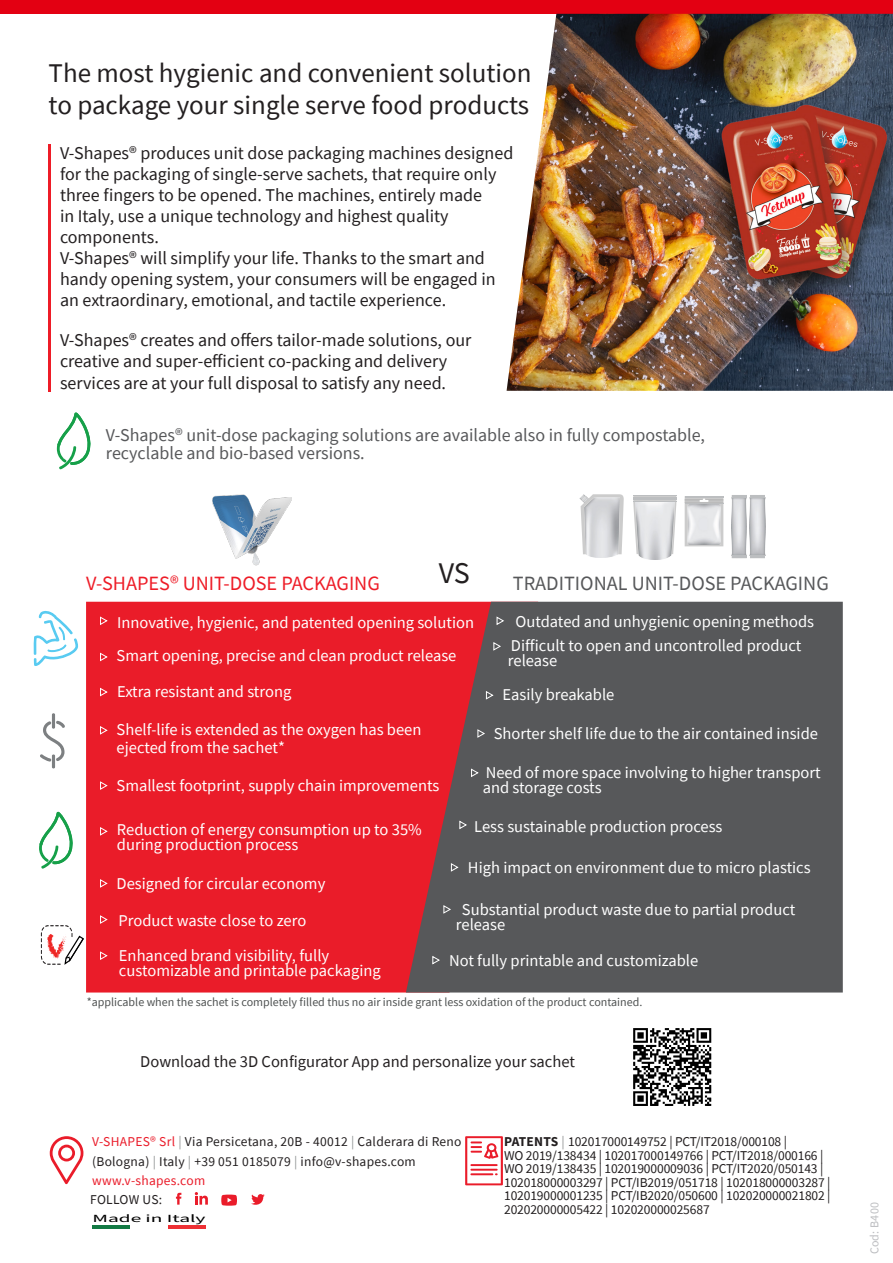
<style>
.page{position:relative;width:893px;height:1263px;background:#fff}
.page>*{position:absolute;margin:0;border:0;box-sizing:border-box;transform-origin:0 0}
.t1{font:30px "Source Sans Pro";color:#231f20}
.t2{font:27px/32.4px "Source Sans Pro";color:#231f20}
.t3{font:20.25px "Source Sans Pro";color:#57585a}
.t4{font:20.25px "Source Sans Pro";color:#ee1c27}
.t5{font:18px/21px "Source Sans Pro";color:#231f20}
.t6{font:18px/18px "Source Sans Pro";color:#57585a}
.t7{font:16.5px/15px "Source Sans Pro";color:#fff}
.t8{font:16.5px "Source Sans Pro";color:#231f20}
.t9{font:13.5px/13.5px "Source Sans Pro";letter-spacing:-.01em;color:#231f20}
.t10{font:13.5px/19.5px "Source Sans Pro";letter-spacing:.02em;color:#231f20}
.t11{font:13.5px "Source Sans Pro";letter-spacing:.02em;color:#ea1c2a}
.t12{font:13.5px "Source Sans Pro";letter-spacing:.01em;color:#231f20}
.t13{font:12px "Source Sans Pro";color:#4f5252}
.t14{font:12px "Source Sans Pro";letter-spacing:.02em;color:#bcbdc0}
.t15{font:10.95px "Source Sans Pro";color:#000001;scale:1.96 1}
.s1{color:#ea1c2a}
.s2{color:#929595}
.s3{font-weight:700}
</style>
<div class="page">
<div style="left:86px;top:602px;width:320px;height:390px;background:#ea1c29"></div>
<svg style="left:33px;top:610px;width:46px;height:56px"></svg>
<svg style="left:40px;top:715px;width:25px;height:54px"></svg>
<div style="left:52px;top:713px;width:3px;height:16px;border:2px solid #7d8082"></div>
<svg style="left:39px;top:811px;width:34px;height:58px"></svg>
<svg style="left:41px;top:925px;width:43px;height:40px"></svg>
<img style="left:585px;top:554px;width:35px;height:4px">
<svg style="left:579px;top:494px;width:45px;height:60px;background:#d4d5d7"></svg>
<svg style="left:633px;top:496px;width:43px;height:31px"></svg>
<img style="left:635px;top:502px;width:40px;height:57px">
<hr style="left:633px;top:501px;width:43px;height:1px;background:#bcbec0">
<hr style="left:633px;top:499px;width:43px;height:1px;background:#bcbec0">
<hr style="left:633px;top:498px;width:43px;height:1px;background:#bcbec0">
<hr style="left:633px;top:497px;width:43px;height:1px;background:#bcbec0">
<hr style="left:633px;top:495px;width:43px;height:1px;background:#bcbec0">
<svg style="left:685px;top:498px;width:38px;height:48px;background:#dbdbdd"></svg>
<hr style="left:685px;top:497px;width:38px;height:1px;background:#bcbec0">
<hr style="left:685px;top:496px;width:38px;height:1px;background:#bcbec0">
<img style="left:731px;top:498px;width:16px;height:58px">
<img style="left:750px;top:498px;width:15px;height:58px">
<svg style="left:732px;top:556px;width:33px;height:3px"></svg>
<svg style="left:732px;top:495px;width:33px;height:3px"></svg>
<svg style="left:465px;top:1136px;width:38px;height:49px"></svg>
<hr style="left:470px;top:1173px;width:23px;height:2px;background:#ea1c2a">
<svg style="left:50px;top:1136px;width:33px;height:48px"></svg>
<svg style="left:176px;top:1193px;width:5px;height:11px"></svg>
<svg style="left:195px;top:1192px;width:13px;height:12px"></svg>
<svg style="left:221px;top:1194px;width:16px;height:12px"></svg>
<img style="left:633px;top:1028px;width:79px;height:78px">
<div style="left:0;top:0;width:893px;height:14px;background:#e30012"></div>
<svg style="left:406px;top:602px;width:437px;height:390px;background:#655255"></svg>
<hr style="left:49px;top:144px;width:2px;height:247px;background:#ee1c27">
<svg style="left:56px;top:412px;width:35px;height:58px"></svg>
<img style="left:507px;top:14px;width:386px;height:377px">
<hr style="left:168px;top:1225px;width:38px;height:4px;background:#ee3034">
<hr style="left:92px;top:1225px;width:38px;height:4px;background:#137a44">
<svg style="left:100px;top:616px;width:8px;height:9px"></svg>
<svg style="left:100px;top:652px;width:8px;height:9px"></svg>
<svg style="left:100px;top:688px;width:8px;height:8px"></svg>
<svg style="left:100px;top:726px;width:8px;height:9px"></svg>
<svg style="left:100px;top:781px;width:8px;height:9px"></svg>
<svg style="left:100px;top:827px;width:8px;height:9px"></svg>
<svg style="left:100px;top:879px;width:8px;height:9px"></svg>
<svg style="left:100px;top:915px;width:8px;height:9px"></svg>
<svg style="left:100px;top:951px;width:8px;height:9px"></svg>
<svg style="left:496px;top:616px;width:8px;height:9px"></svg>
<svg style="left:493px;top:642px;width:8px;height:9px"></svg>
<svg style="left:486px;top:691px;width:7px;height:9px"></svg>
<svg style="left:477px;top:729px;width:8px;height:9px"></svg>
<svg style="left:471px;top:768px;width:8px;height:9px"></svg>
<svg style="left:459px;top:820px;width:8px;height:9px"></svg>
<svg style="left:451px;top:863px;width:7px;height:9px"></svg>
<svg style="left:443px;top:905px;width:8px;height:9px"></svg>
<svg style="left:432px;top:956px;width:8px;height:8px"></svg>
<img style="left:212px;top:494px;width:80px;height:72px">
<svg style="left:251px;top:1194px;width:14px;height:11px"></svg>
<p class="t2" style="left:49px;top:57px;width:484px">The most hygienic and convenient solution to package your single serve food products</p>
<p class="t5" style="left:60px;top:143px;width:455px">V-Shapes® produces unit dose packaging machines designed for the packaging of single-serve sachets, that require only three fingers to be opened. The machines, entirely made<br>in Italy, use a unique technology and highest quality components.</p>
<p class="t5" style="left:60px;top:248px;width:437px">V-Shapes® will simplify your life. Thanks to the smart and handy opening system, your consumers will be engaged in an extraordinary, emotional, and tactile experience.</p>
<p class="t5" style="left:60px;top:329px;width:413px;line-height:21.6px">V-Shapes® creates and offers tailor-made solutions, our creative and super-efficient co-packing and delivery services are at your full disposal to satisfy any need.</p>
<p class="t6" style="left:106px;top:425px;width:601px">V-Shapes® unit-dose packaging solutions are available also in fully compostable, recyclable and bio-based versions.</p>
<p class="t4" style="left:86px;top:571px;width:295px">V-SHAPES® UNIT-DOSE PACKAGING</p>
<p class="t1" style="left:439px;top:554px;width:33px">VS</p>
<p class="t7" style="left:117px;top:614px;width:358px">Innovative, hygienic, and patented opening solution</p>
<p class="t7" style="left:117px;top:648px;width:341px">Smart opening, precise and clean product release</p>
<p class="t7" style="left:117px;top:683px;width:176px">Extra resistant and strong</p>
<p class="t7" style="left:117px;top:720px;width:306px;line-height:18px">Shelf-life is extended as the oxygen has been ejected from the sachet*</p>
<p class="t7" style="left:117px;top:778px;width:324px">Smallest footprint, supply chain improvements</p>
<p class="t3" style="left:513px;top:571px;width:317px">TRADITIONAL UNIT-DOSE PACKAGING</p>
<p class="t7" style="left:515px;top:614px;width:300px">Outdated and unhygienic opening methods</p>
<p class="t7" style="left:508px;top:638px;width:295px">Difficult to open and uncontrolled product release</p>
<p class="t7" style="left:502px;top:686px;width:113px">Easily breakable</p>
<p class="t7" style="left:494px;top:726px;width:326px">Shorter shelf life due to the air contained inside</p>
<p class="t7" style="left:483px;top:765px;width:340px">Need of more space involving to higher transport and storage costs</p>
<p class="t7" style="left:117px;top:822px;width:306px">Reduction of energy consumption up to 35% during production process</p>
<p class="t7" style="left:117px;top:876px;width:210px">Designed for circular economy</p>
<p class="t7" style="left:118px;top:913px;width:189px">Product waste close to zero</p>
<p class="t7" style="left:119px;top:948px;width:263px">Enhanced brand visibility, fully customizable and printable packaging</p>
<p class="t7" style="left:474px;top:819px;width:250px">Less sustainable production process</p>
<p class="t7" style="left:468px;top:860px;width:344px">High impact on environment due to micro plastics</p>
<p class="t7" style="left:456px;top:902px;width:341px;text-indent:6px">Substantial product waste due to partial product release</p>
<p class="t7" style="left:449px;top:953px;width:251px">Not fully printable and customizable</p>
<p class="t13" style="left:87px;top:995px;width:557px">*applicable when the sachet is completely filled thus no air inside grant less oxidation of the product contained.</p>
<p class="t8" style="left:140px;top:1051px;width:436px">Download the 3D Configurator App and personalize your sachet</p>
<p class="t10" style="left:92px;top:1132px;width:371px"><span class="s1">V-SHAPES® Srl</span> <span class="s2">|</span> Via Persicetana, 20B - 40012 <span class="s2">|</span> Calderara di Reno (Bologna) <span class="s2">|</span> Italy <span class="s2">|</span> +39 051 0185079 <span class="s2">|</span> info@v-shapes.com</p>
<p class="t11" style="left:92px;top:1172px;width:115px">www.v-shapes.com</p>
<p class="t12" style="left:90px;top:1191px;width:74px">FOLLOW US:</p>
<p class="t9" style="left:504px;top:1135px;width:284px"><span class="s3">PATENTS</span> <span class="s2">|</span> 102017000149752 | PCT/IT2018/000108 |</p>
<p class="t9" style="left:504px;top:1148px;width:328px">WO 2019/138434 | 102017000149766 | PCT/IT2018/000166 | WO 2019/138435 | 102019000009036 | PCT/IT2020/050143 | 102018000003297 | PCT/IB2019/051718 | 102018000003287 | 102019000001235 | PCT/IB2020/050600 | 102020000021802 | 202020000005422 | 102020000025687</p>
<p class="t15" style="left:92px;top:1211px;width:59px">Made in Italy</p>
<p class="t14" style="left:867px;top:1254px;width:54px;rotate:-90deg">Cod: B400</p>
</div>
